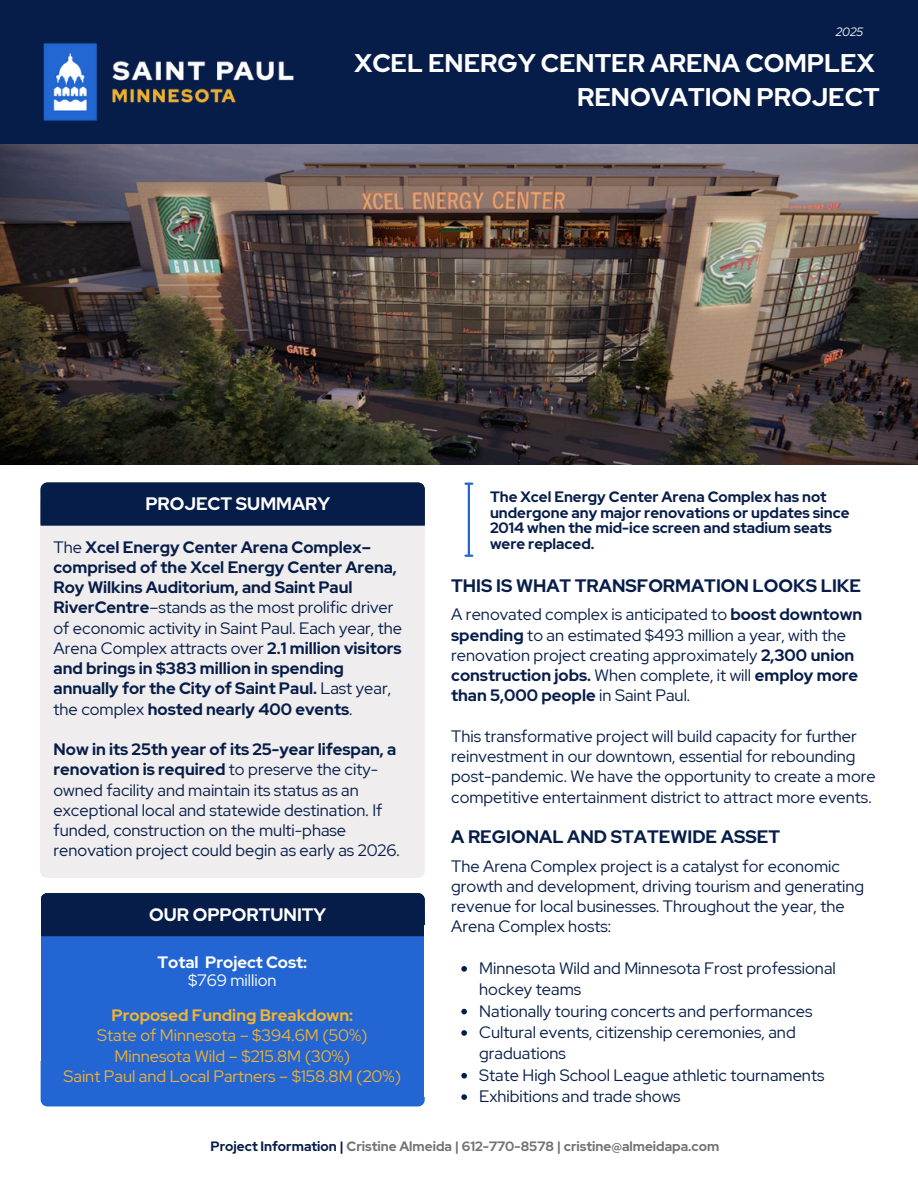
<style>
.page{position:relative;width:918px;height:1188px;background:#fff}
.page>*{position:absolute;margin:0;border:0;box-sizing:border-box;transform-origin:0 0}
.t1{font:700 25.5px/33.8px "Red Hat Display";color:#fff;text-align:right}
.t2{font:700 18px "Red Hat Display";color:#071d49}
.t3{font:700 18px "Red Hat Display";color:#fff}
.t4{font:16.5px/20.2px "Red Hat Display";color:#071d49}
.t5{font:700 16.5px/20.2px "Red Hat Display";color:#071d49}
.t6{font:16.5px/20.2px "Red Hat Display";color:#efb231;text-align:center}
.t7{font:700 16.5px/18px "Red Hat Display";color:#fff;text-align:center}
.t8{font:700 15px/15.8px "Red Hat Display";color:#071d49}
.t9{font:700 13.5px "Red Hat Display";color:#737373}
.t10{font:italic 12px "Red Hat Display";color:#fff}
.s1{font-weight:400}
.s2{font-weight:700}
.s3{color:#071d49}
</style>
<div class="page">
<div style="left:0;top:0;width:918px;height:154px;background:#071d49"></div>
<img style="left:43px;top:43px;width:251px;height:78px">
<img style="left:0;top:144px;width:918px;height:321px">
<hr style="left:468px;top:484px;width:2px;height:71px;background:#2366d3">
<svg style="left:466px;top:555px;width:6px;height:2px"></svg>
<div style="left:40px;top:497px;width:385px;height:381px;background:#efeded"></div>
<div style="left:41px;top:483px;width:384px;height:48px;background:#071d49;border-radius:7px"></div>
<div style="left:41px;top:526px;width:384px;height:10px;background:#efeded"></div>
<svg style="left:461px;top:966px;width:6px;height:6px"></svg>
<svg style="left:461px;top:1009px;width:6px;height:5px"></svg>
<svg style="left:461px;top:1030px;width:6px;height:6px"></svg>
<svg style="left:461px;top:1073px;width:6px;height:6px"></svg>
<svg style="left:461px;top:1094px;width:6px;height:6px"></svg>
<div style="left:41px;top:952px;width:384px;height:154px;background:#2366d3"></div>
<div style="left:41px;top:893px;width:384px;height:48px;background:#071d49;border-radius:7px"></div>
<div style="left:41px;top:936px;width:384px;height:10px;background:#2366d3"></div>
<div style="left:37px;top:942px;width:388px;height:10px;background:#2366d3"></div>
<div style="left:33px;top:889px;width:8px;height:171px;background:#fff"></div>
<p class="t10" style="left:836px;top:24px;width:29px">2025</p>
<h2 class="t1" style="left:355px;top:46px;width:527px">XCEL ENERGY CENTER ARENA COMPLEX<br>RENOVATION PROJECT</h2>
<p class="t3" style="left:145px;top:492px;width:186px">PROJECT SUMMARY</p>
<p class="t5" style="left:54px;top:537px;width:350px"><span class="s1">The</span> Xcel Energy Center Arena Complex– comprised of the Xcel Energy Center Arena, Roy Wilkins Auditorium, and Saint Paul RiverCentre<span class="s1">–stands as the most prolific driver of economic activity in Saint Paul. Each year, the Arena Complex attracts over</span> 2.1 million visitors and brings in $383 million in spending annually for the City of Saint Paul. <span class="s1">Last year, the complex</span> hosted nearly 400 events<span class="s1">.</span></p>
<h1 class="t4" style="left:54px;top:739px;width:348px"><span class="s2">Now in its 25th year of its 25-year lifespan, a renovation is required</span> to preserve the city&shy;owned facility and maintain its status as an exceptional local and statewide destination. If funded, construction on the multi-phase renovation project could begin as early as 2026.</h1>
<h2 class="t3" style="left:149px;top:902px;width:182px">OUR OCT SUMMARY</h2>
<h3 class="t7" style="left:158px;top:954px;width:151px">Total Project Cost: <span class="s1">$769 million</span></h3>
<h3 class="t6" style="left:64px;top:1005px;width:339px"><span class="s2">Proposed Funding Breakdown:<br></span>State of Minnesota – $394.6M (50%)<br>Minnesota Wild – $215.8M (30%)<br>Saint Paul and Local Partners – $158.8M (20%)</h3>
<h4 class="t3" style="left:145px;top:902px;width:182px">PROJEPPORTUNITY</h4>
<p class="t8" style="left:490px;top:489px;width:361px">The Xcel Energy Center Arena Complex has not undergone any major renovations or updates since 2014 when the mid-ice screen and stadium seats were replaced.</p>
<h3 class="t2" style="left:451px;top:574px;width:411px">THIS IS WHAT TRANSFORMATION LOOKS LIKE</h3>
<p class="t4" style="left:451px;top:604px;width:413px">A renovated complex is anticipated to <span class="s2">boost downtown spending</span> to an estimated $493 million a year, with the renovation project creating approximately <span class="s2">2,300 union construction jobs.</span> When complete, it will <span class="s2">employ more than 5,000 people</span> in Saint Paul.</p>
<h3 class="t4" style="left:451px;top:726px;width:426px">This transformative project will build capacity for further reinvestment in our downtown, essential for rebounding post-pandemic. We have the opportunity to create a more competitive entertainment district to attract more events.</h3>
<p class="t2" style="left:451px;top:825px;width:330px">A REGIONAL AND STATEWIDE ASSET</p>
<h2 class="t4" style="left:451px;top:856px;width:415px">The Arena Complex project is a catalyst for economic growth and development, driving tourism and generating revenue for local businesses. Throughout the year, the Arena Complex hosts:</h2>
<p class="t4" style="left:479px;top:957px;width:358px;line-height:21.3px">Minnesota Wild and Minnesota Frost professional hockey teams</p>
<p class="t4" style="left:479px;top:1001px;width:335px">Nationally touring concerts and performances</p>
<h3 class="t4" style="left:479px;top:1022px;width:318px;line-height:21.3px">Cultural events, citizenship ceremonies, and graduations</h3>
<h3 class="t4" style="left:479px;top:1065px;width:347px">State High School League athletic tournaments</h3>
<p class="t4" style="left:479px;top:1086px;width:203px">Exhibitions and trade shows</p>
<h2 class="t9" style="left:211px;top:1137px;width:510px"><span class="s3">Project Information |</span> Cristine Almeida | 612-770-8578 | cristine@almeidapa.com</h2>
</div>
